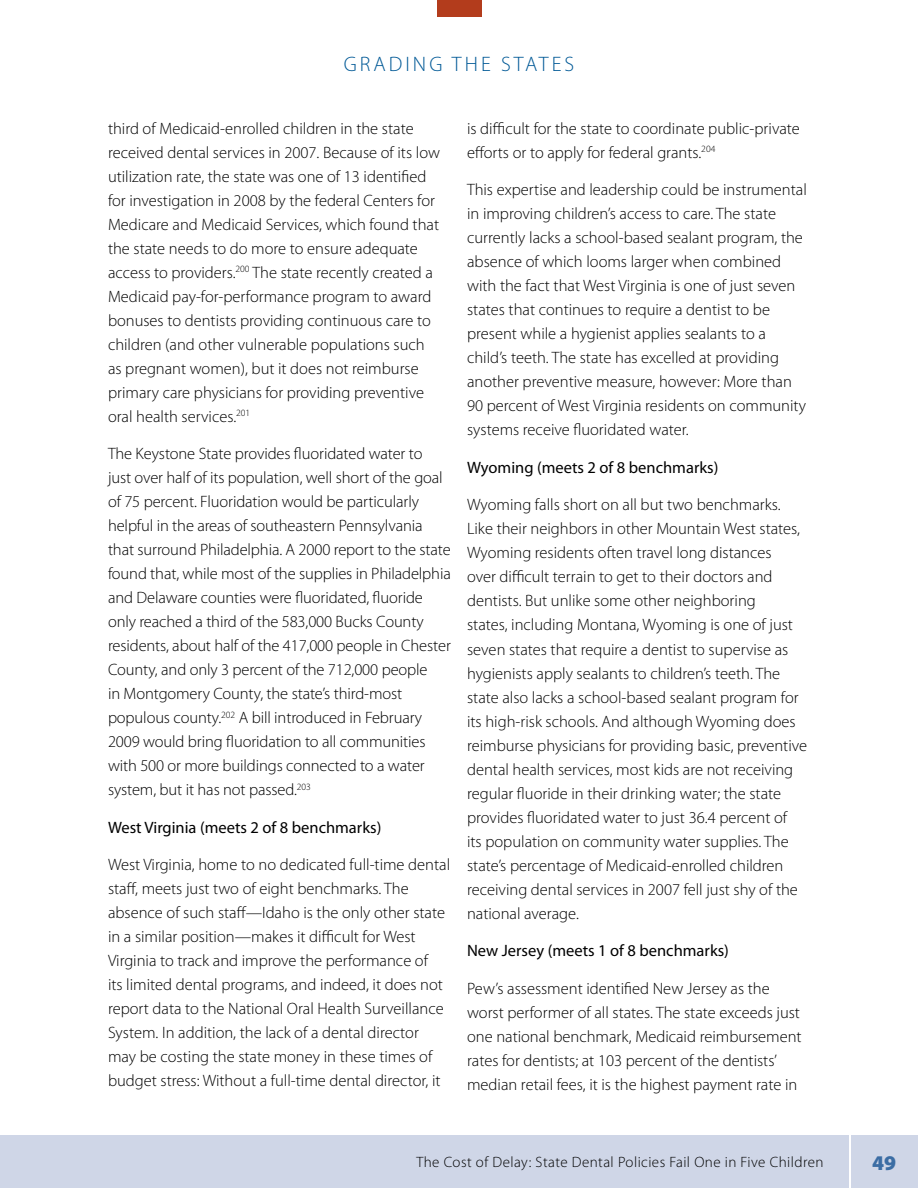
<style>
.page{position:relative;width:918px;height:1188px;background:#fff}
.page>*{position:absolute;margin:0;border:0;box-sizing:border-box;transform-origin:0 0}
.t1{font:300 21px "Myriad Pro";color:#005996}
.t2{font:900 21px "Myriad Pro";color:#3b6da4}
.t3{font:300 16.5px/24px "Myriad Pro";color:#000}
.t4{font:16.5px "Myriad Pro";color:#000}
.t5{font:300 15px "Myriad Pro";letter-spacing:.03em;color:#000}
</style>
<div class="page">
<div style="left:0;top:1135px;width:918px;height:53px;background:#cfd6e7"></div>
<hr style="left:849px;top:1134px;width:1px;height:54px;background:#fff">
<div style="left:437px;top:0;width:44px;height:17px;background:#b33c1c"></div>
<p class="t1" style="left:344px;top:52px;width:15px">grading</p>
<p class="t1" style="left:452px;top:52px;width:14px">the</p>
<p class="t1" style="left:501px;top:52px;width:13px">states</p>
<p class="t3" style="left:108px;top:117px;width:333px">third of Medicaid-enrolled children in the state received dental services in 2007. Because of its low utilization rate, the state was one of 13 identified for investigation in 2008 by the federal Centers for Medicare and Medicaid Services, which found that the state needs to do more to ensure adequate access to providers.<sup>200</sup> The state recently created a Medicaid pay-for-performance program to award bonuses to dentists providing continuous care to children (and other vulnerable populations such as pregnant women), but it does not reimburse primary care physicians for providing preventive oral health services.<sup>201</sup></p>
<p class="t3" style="left:108px;top:442px;width:344px">The Keystone State provides fluoridated water to<br>just over half of its population, well short of the goal of 75 percent. Fluoridation would be particularly helpful in the areas of southeastern Pennsylvania that surround Philadelphia. A 2000 report to the state found that, while most of the supplies in Philadelphia and Delaware counties were fluoridated, fluoride only reached a third of the 583,000 Bucks County residents, about half of the 417,000 people in Chester County, and only 3 percent of the 712,000 people<br>in Montgomery County, the state’s third-most populous county.<sup>202</sup> A bill introduced in February 2009 would bring fluoridation to all communities with 500 or more buildings connected to a water system, but it has not passed.<sup>203</sup></p>
<p class="t4" style="left:108px;top:817px;width:275px">West Virginia (meets 2 of 8 benchmarks)</p>
<p class="t3" style="left:108px;top:853px;width:344px">West Virginia, home to no dedicated full-time dental staff, meets just two of eight benchmarks. The absence of such staff—Idaho is the only other state in a similar position—makes it difficult for West Virginia to track and improve the performance of<br>its limited dental programs, and indeed, it does not report data to the National Oral Health Surveillance System. In addition, the lack of a dental director may be costing the state money in these times of budget stress: Without a full-time dental director, it</p>
<p class="t3" style="left:467px;top:117px;width:334px">is difficult for the state to coordinate public-private efforts or to apply for federal grants.<sup>204</sup></p>
<p class="t3" style="left:467px;top:178px;width:341px">This expertise and leadership could be instrumental in improving children’s access to care. The state currently lacks a school-based sealant program, the absence of which looms larger when combined with the fact that West Virginia is one of just seven states that continues to require a dentist to be present while a hygienist applies sealants to a child’s teeth. The state has excelled at providing another preventive measure, however: More than 90 percent of West Virginia residents on community systems receive fluoridated water.</p>
<p class="t4" style="left:467px;top:457px;width:253px">Wyoming (meets 2 of 8 benchmarks)</p>
<p class="t3" style="left:467px;top:493px;width:342px">Wyoming falls short on all but two benchmarks.<br>Like their neighbors in other Mountain West states, Wyoming residents often travel long distances<br>over difficult terrain to get to their doctors and dentists. But unlike some other neighboring<br>states, including Montana, Wyoming is one of just seven states that require a dentist to supervise as hygienists apply sealants to children’s teeth. The state also lacks a school-based sealant program for its high-risk schools. And although Wyoming does reimburse physicians for providing basic, preventive dental health services, most kids are not receiving regular fluoride in their drinking water; the state provides fluoridated water to just 36.4 percent of<br>its population on community water supplies. The state’s percentage of Medicaid-enrolled children receiving dental services in 2007 fell just shy of the national average.</p>
<p class="t4" style="left:467px;top:940px;width:263px">New Jersey (meets 1 of 8 benchmarks)</p>
<p class="t3" style="left:467px;top:976px;width:336px">Pew’s assessment identified New Jersey as the worst performer of all states. The state exceeds just one national benchmark, Medicaid reimbursement rates for dentists; at 103 percent of the dentists’ median retail fees, it is the highest payment rate in</p>
<p class="t5" style="left:416px;top:1154px;width:409px">The Cost of Delay: State Dental Policies Fail One in Five Children</p>
<p class="t2" style="left:872px;top:1151px;width:26px">49</p>
</div>
